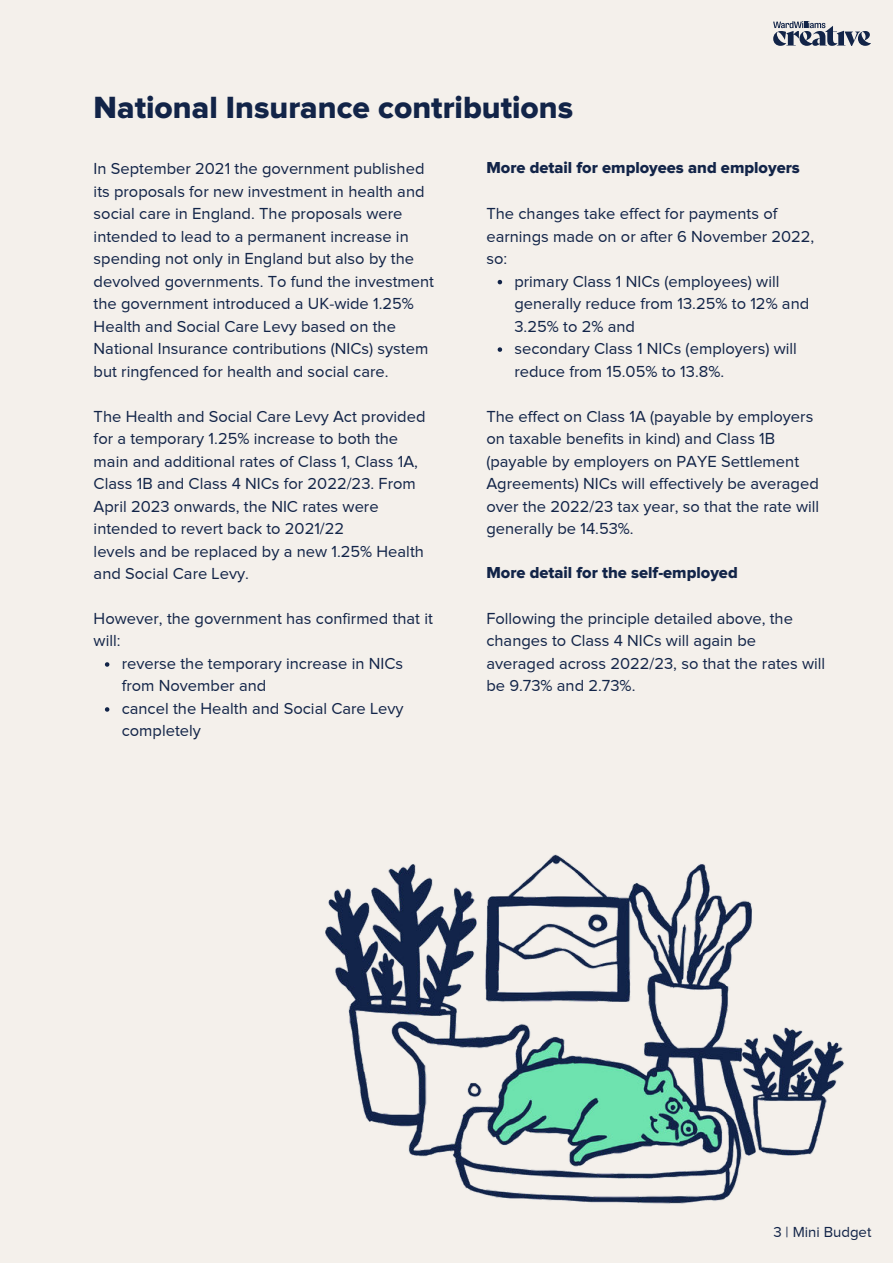
<style>
.page{position:relative;width:893px;height:1264px;background:#fff}
.page>*{position:absolute;margin:0;border:0;box-sizing:border-box;transform-origin:0 0}
.t1{font:31.8px "Proxima Nova Extrabld";color:#122448}
.t2{font:16.5px/22.5px "Proxima Nova";color:#122448}
.t3{font:16.5px "Proxima Nova Extrabld";color:#122448}
.t4{font:15px "Proxima Nova";color:#122448}
</style>
<div class="page">
<div style="left:0;top:0;width:892px;height:1262px;background:#f4f0eb"></div>
<svg style="left:773px;top:21px;width:98px;height:25px"></svg>
<img style="left:325px;top:854px;width:519px;height:350px">
<svg style="left:497px;top:280px;width:5px;height:4px"></svg>
<svg style="left:497px;top:347px;width:5px;height:5px"></svg>
<svg style="left:105px;top:662px;width:4px;height:4px"></svg>
<svg style="left:105px;top:707px;width:4px;height:4px"></svg>
<h1 class="t1" style="left:94px;top:89px;width:481px">National Insurance contributions</h1>
<p class="t2" style="left:94px;top:157px;width:342px">In September 2021 the government published its proposals for new investment in health and social care in England. The proposals were intended to lead to a permanent increase in spending not only in England but also by the devolved governments. To fund the investment the government introduced a UK-wide 1.25% Health and Social Care Levy based on the National Insurance contributions (NICs) system but ringfenced for health and social care.</p>
<p class="t2" style="left:94px;top:404px;width:333px">The Health and Social Care Levy Act provided for a temporary 1.25% increase to both the main and additional rates of Class 1, Class 1A, Class 1B and Class 4 NICs for 2022/23. From April 2023 onwards, the NIC rates were intended to revert back to 2021/22<br>levels and be replaced by a new 1.25% Health and Social Care Levy.</p>
<p class="t2" style="left:94px;top:607px;width:341px">However, the government has confirmed that it will:</p>
<p class="t2" style="left:122px;top:652px;width:283px">reverse the temporary increase in NICs from November and<br>cancel the Health and Social Care Levy completely</p>
<p class="t3" style="left:486px;top:158px;width:315px">More detail for employees and employers</p>
<p class="t2" style="left:486px;top:202px;width:329px">The changes take effect for payments of earnings made on or after 6 November 2022, so:</p>
<p class="t2" style="left:514px;top:270px;width:296px">primary Class 1 NICs (employees) will generally reduce from 13.25% to 12% and<br>3.25% to 2% and<br>secondary Class 1 NICs (employers) will reduce from 15.05% to 13.8%.</p>
<p class="t2" style="left:486px;top:404px;width:334px">The effect on Class 1A (payable by employers on taxable benefits in kind) and Class 1B (payable by employers on PAYE Settlement Agreements) NICs will effectively be averaged over the 2022/23 tax year, so that the rate will generally be 14.53%.</p>
<p class="t3" style="left:486px;top:563px;width:253px">More detail for the self-employed</p>
<p class="t2" style="left:486px;top:607px;width:340px">Following the principle detailed above, the changes to Class 4 NICs will again be averaged across 2022/23, so that the rates will be 9.73% and 2.73%.</p>
<p class="t4" style="left:773px;top:1223px;width:99px">3 | Mini Budget</p>
</div>
